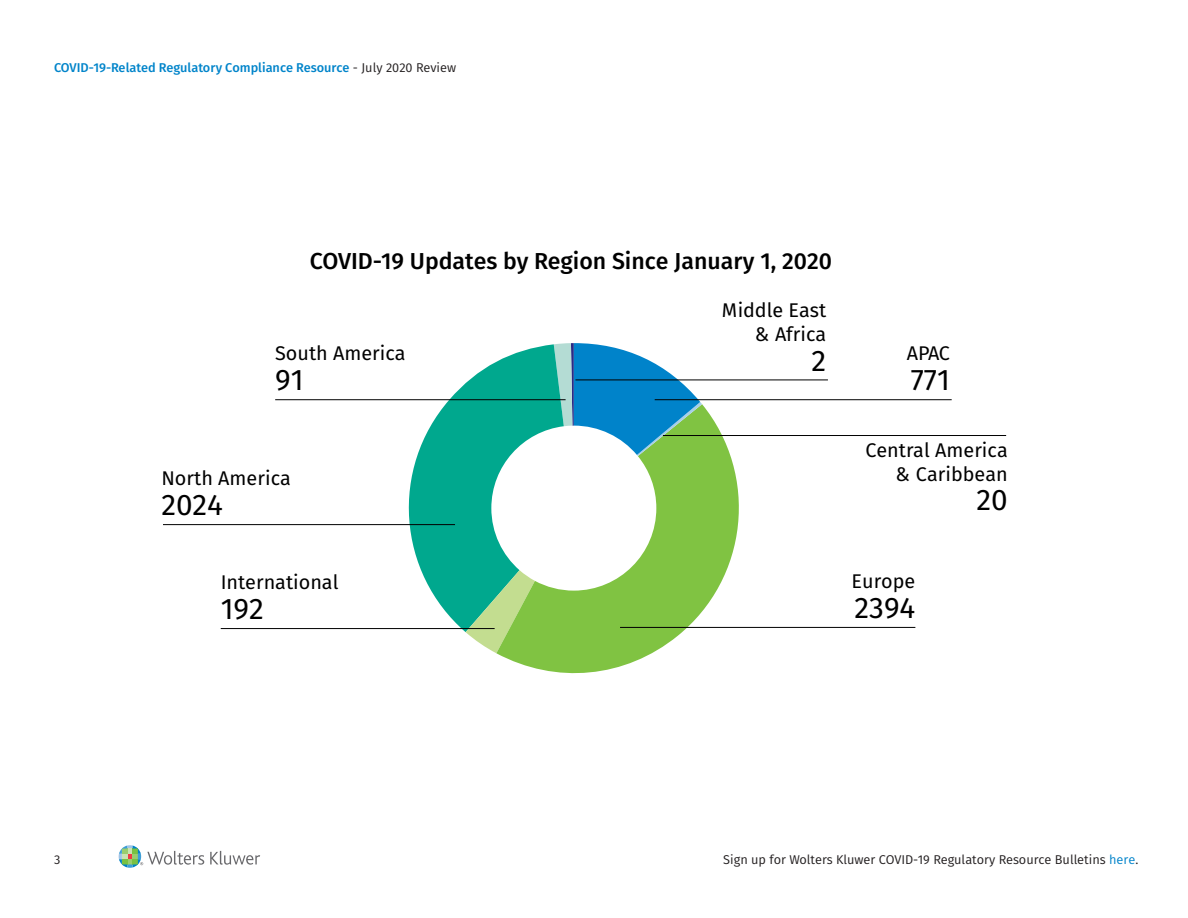
<style>
.page{position:relative;width:1188px;height:918px;background:#fff}
.page>*{position:absolute;margin:0;border:0;box-sizing:border-box;transform-origin:0 0}
.t1{font:29.7px "Fira Sans";color:#000}
.t2{font:500 23.1px "Fira Sans";color:#000}
.t3{font:19.8px/23.7px "Fira Sans";color:#000;text-align:right}
.t4{font:12.75px "Fira Sans";color:#231f20}
.t5{font:500 12.75px "Fira Sans";color:#0084ca}
.s1{font-weight:400;color:#231f20}
.s2{color:#0083ca}
</style>
<div class="page">
<svg style="left:210px;top:851px;width:50px;height:14px"></svg>
<svg style="left:119px;top:845px;width:85px;height:23px"></svg>
<svg style="left:390px;top:344px;width:164px;height:288px;fill:#00a88e"></svg>
<svg style="left:466px;top:570px;width:30px;height:83px;background:#60c49b"></svg>
<svg style="left:496px;top:404px;width:263px;height:270px"></svg>
<svg style="left:554px;top:343px;width:148px;height:113px"></svg>
<hr style="left:275px;top:399px;width:291px;height:1px;background:#000">
<hr style="left:575px;top:380px;width:253px;height:1px;background:#000">
<hr style="left:655px;top:399px;width:297px;height:1px;background:#000">
<hr style="left:663px;top:435px;width:343px;height:1px;background:#000">
<hr style="left:620px;top:627px;width:295px;height:1px;background:#000">
<hr style="left:221px;top:628px;width:274px;height:1px;background:#000">
<hr style="left:163px;top:524px;width:292px;height:1px;background:#000">
<p class="t5" style="left:54px;top:59px;width:404px">COVID-19-Related Regulatory Compliance Resource <span class="s1">- July 2020 Review</span></p>
<p class="t2" style="left:310px;top:245px;width:524px">COVID-19 Updates by Region Since January 1, 2020</p>
<p class="t3" style="left:275px;top:341px;width:132px">South America</p>
<p class="t1" style="left:275px;top:359px;width:30px">91</p>
<p class="t3" style="left:161px;top:466px;width:131px">North America</p>
<p class="t1" style="left:161px;top:484px;width:63px">2024</p>
<p class="t3" style="left:722px;top:298px;width:106px">Middle East &amp; Africa</p>
<p class="t1" style="left:812px;top:339px;width:16px">2</p>
<p class="t3" style="left:907px;top:341px;width:45px">APAC</p>
<p class="t1" style="left:911px;top:359px;width:41px">771</p>
<p class="t3" style="left:866px;top:438px;width:144px">Central America &amp; Caribbean</p>
<p class="t1" style="left:977px;top:479px;width:33px">20</p>
<p class="t3" style="left:221px;top:570px;width:119px">International</p>
<p class="t1" style="left:221px;top:587px;width:45px">192</p>
<p class="t3" style="left:852px;top:569px;width:65px">Europe</p>
<p class="t1" style="left:854px;top:586px;width:62px">2394</p>
<p class="t4" style="left:54px;top:851px;width:8px">3</p>
<p class="t4" style="left:723px;top:851px;width:417px">Sign up for Wolters Kluwer COVID-19 Regulatory Resource Bulletins <span class="s2">here</span>.</p>
</div>
